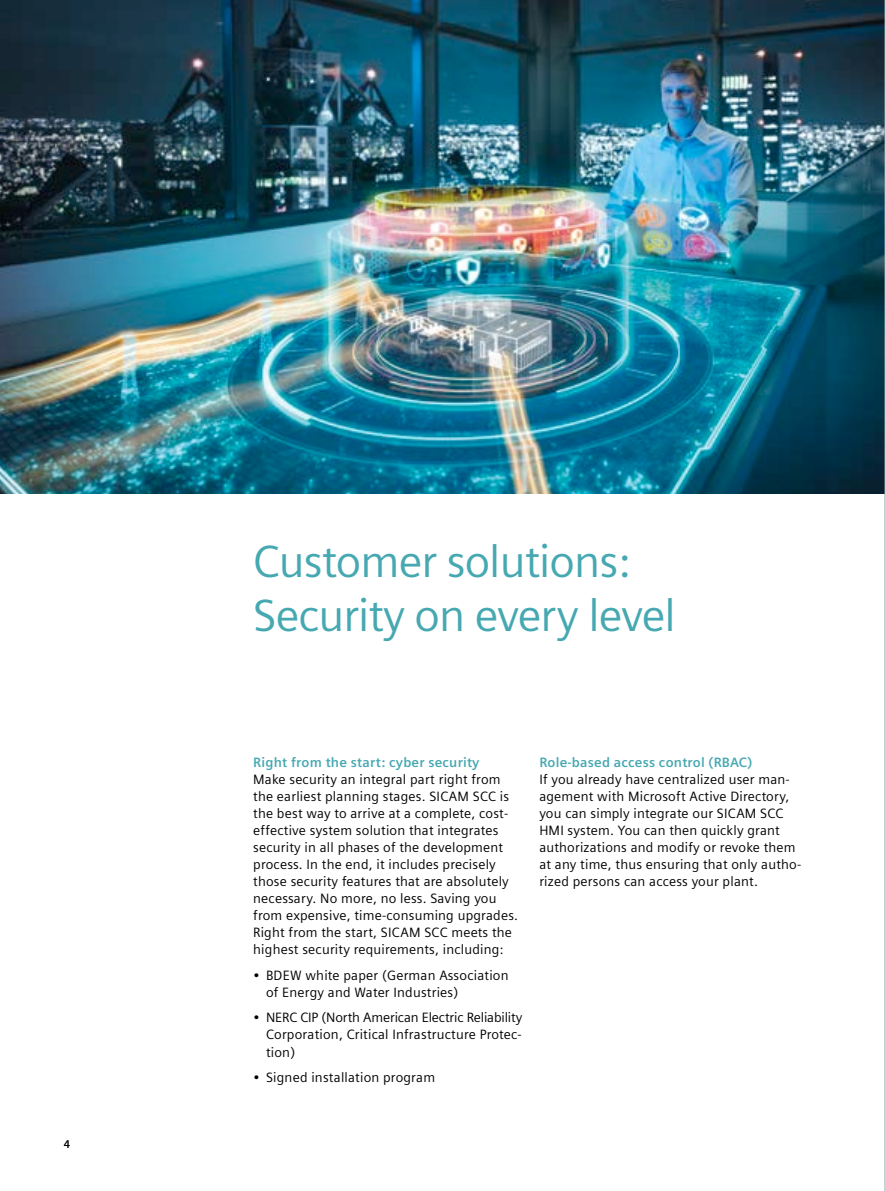
<style>
.page{position:relative;width:885px;height:1191px;background:#fff}
.page>*{position:absolute;margin:0;border:0;box-sizing:border-box;transform-origin:0 0}
.t1{font:45px/54px "Siemens Sans Global";letter-spacing:-.02em;color:#46a8b1}
.t2{font:13.5px/17px "Siemens Sans Global";letter-spacing:.015em;color:#000}
.t3{font:700 13.5px "Siemens Sans Global";letter-spacing:.015em;color:#46a8b1}
.t4{font:700 11.25px "Siemens Sans Global";color:#000}
</style>
<div class="page">
<img style="left:0;top:0;width:884px;height:493px">
<hr style="left:884px;top:0;width:1px;height:1191px;background:#8ca3af">
<p class="t4" style="left:64px;top:1137px;width:8px">4</p>
<h1 class="t1" style="left:253px;top:536px;width:424px">Customer solutions:<br>Security on every level</h1>
<p class="t3" style="left:253px;top:754px;width:228px">Right from the start: cyber security</p>
<p class="t2" style="left:253px;top:771px;width:266px">Make security an integral part right from the earliest planning stages. SICAM SCC is the best way to arrive at a complete, cost&shy;effective system solution that integrates security in all phases of the development process. In the end, it includes precisely those security features that are absolutely necessary. No more, no less. Saving you from expensive, time-consuming upgrades.<br>Right from the start, SICAM SCC meets the highest security requirements, including:</p>
<p class="t2" style="left:266px;top:967px;width:244px;text-indent:-13px">• BDEW white paper (German Association of Energy and Water Industries)</p>
<p class="t2" style="left:266px;top:1010px;width:258px;text-align:justify;text-indent:-13px">• NERC CIP (North American Electric Reliability Corporation, Critical Infrastructure Protec&shy;tion)</p>
<p class="t2" style="left:253px;top:1069px;width:183px">• Signed installation program</p>
<p class="t3" style="left:539px;top:754px;width:214px">Role-based access control (RBAC)</p>
<p class="t2" style="left:539px;top:771px;width:263px">If you already have centralized user man&shy;agement with Microsoft Active Directory, you can simply integrate our SICAM SCC HMI system. You can then quickly grant authorizations and modify or revoke them at any time, thus ensuring that only autho&shy;rized persons can access your plant.</p>
</div>
